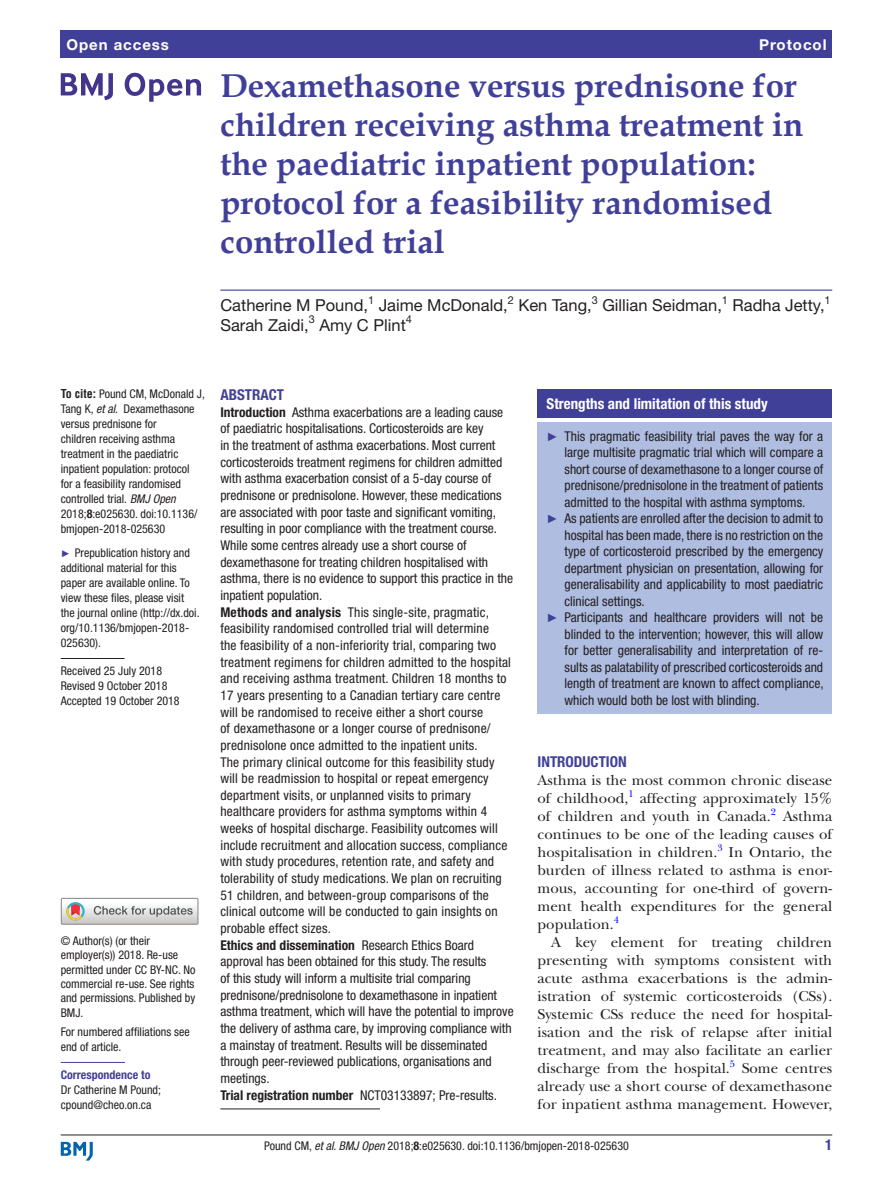
<style>
.page{position:relative;width:893px;height:1191px;background:#fff}
.page>*{position:absolute;margin:0;border:0;box-sizing:border-box;transform-origin:0 0}
.t1{font:700 33px/39px "Book Antiqua";color:#414099}
.t2{font:16.5px "Helvetica Neue LT Std";color:#231f20}
.t3{font:15px/18px "New Baskerville";color:#231f20;text-align:justify}
.t4{font:700 condensed 15px "Helvetica Neue LT Std";color:#fff}
.t5{font:700 condensed 15px "Helvetica Neue LT Std";color:#414099}
.t6{font:700 15px "Helvetica Neue LT Std";letter-spacing:.065em;color:#fff}
.t7{font:condensed 13.5px/16.6px "Helvetica Neue LT Std";color:#231f20}
.t8{font:condensed 12px/15px "Helvetica Neue LT Std";color:#231f20}
.t9{font:700 condensed 12px "Helvetica Neue LT Std";color:#414099}
.t10{font:10.95px "Helvetica Neue LT Std";color:#231f20}
.t11{font:9.9px "New Baskerville";color:#00f}
.s1{font-family:"Helvetica LT Std";font-weight:700}
.s2{font-style:italic}
.s3{font-weight:700}
.s4{font-family:"Arial";font-stretch:normal;font-size:9.75px;color:#414099}
.s5{font-family:"Arial";font-stretch:normal;font-size:12px;color:#414099}
</style>
<div class="page">
<hr style="left:61px;top:1134px;width:771px;height:1px;background:#231f20">
<svg style="left:61px;top:1141px;width:32px;height:19px"></svg>
<div style="left:61px;top:31px;width:771px;height:27px;background:#414099"></div>
<hr style="left:220px;top:289px;width:612px;height:2px;background:#414099">
<hr style="left:61px;top:658px;width:64px;height:1px;background:#231f20">
<hr style="left:61px;top:1062px;width:64px;height:1px;background:#414099">
<svg style="left:61px;top:73px;width:52px;height:27px"></svg>
<svg style="left:125px;top:73px;width:76px;height:29px"></svg>
<div style="left:61px;top:897px;width:138px;height:27px;border:1px solid #969090"></div>
<svg style="left:61px;top:898px;width:137px;height:26px"></svg>
<hr style="left:220px;top:1108px;width:160px;height:1px;background:#231f20">
<div style="left:538px;top:389px;width:294px;height:29px;background:#414099"></div>
<div style="left:538px;top:422px;width:294px;height:291px;background:#afbde1"></div>
<p class="t6" style="left:66px;top:35px;width:104px">Open access</p>
<p class="t6" style="left:759px;top:35px;width:69px">Protocol</p>
<h1 class="t1" style="left:220px;top:66px;width:584px">Dexamethasone versus prednisone for children receiving asthma treatment in the paediatric inpatient population: protocol for a feasibility randomised controlled trial</h1>
<p class="t2" style="left:220px;top:296px;width:149px">Catherine M Pound,</p>
<p class="t10" style="left:368px;top:293px;width:8px">1</p>
<p class="t2" style="left:379px;top:296px;width:130px">Jaime McDonald,</p>
<p class="t10" style="left:508px;top:293px;width:8px">2</p>
<p class="t2" style="left:518px;top:296px;width:75px">Ken Tang,</p>
<p class="t10" style="left:592px;top:293px;width:8px">3</p>
<p class="t2" style="left:602px;top:296px;width:121px">Gillian Seidman,</p>
<p class="t10" style="left:722px;top:293px;width:8px">1</p>
<p class="t2" style="left:733px;top:296px;width:94px">Radha Jetty,</p>
<p class="t10" style="left:825px;top:293px;width:8px">1</p>
<p class="t2" style="left:220px;top:315px;width:90px">Sarah Zaidi,</p>
<p class="t10" style="left:309px;top:313px;width:8px">3</p>
<p class="t2" style="left:319px;top:315px;width:88px">Amy C Plint</p>
<p class="t10" style="left:406px;top:313px;width:8px">4</p>
<p class="t8" style="left:61px;top:386px;width:146px"><span class="s1">To cite:</span> Pound CM, McDonald J,<br>Tang K, <span class="s2">et al</span>. Dexamethasone versus prednisone for<br>children receiving asthma treatment in the paediatric inpatient population: protocol<br>for a feasibility randomised controlled trial. <span class="s2">BMJ Open<br></span>2018;<span class="s3">8</span>:e025630. doi:10.1136/ bmjopen-2018-025630</p>
<p class="t8" style="left:61px;top:545px;width:140px"><span class="s4">►</span> Prepublication history and additional material for this paper are available online. To view these files, please visit the journal online (http://dx.doi. org/10.1136/bmjopen-2018-<br>025630).</p>
<p class="t8" style="left:61px;top:663px;width:120px">Received 25 July 2018<br>Revised 9 October 2018<br>Accepted 19 October 2018</p>
<p class="t8" style="left:61px;top:933px;width:136px;line-height:14.4px">© Author(s) (or their employer(s)) 2018. Re-use permitted under CC BY-NC. No commercial re-use. See rights and permissions. Published by<br>BMJ.</p>
<p class="t8" style="left:61px;top:1024px;width:130px">For numbered affiliations see end of article.</p>
<p class="t9" style="left:61px;top:1067px;width:91px">Correspondence to</p>
<p class="t8" style="left:61px;top:1082px;width:102px">Dr Catherine M Pound; cpound@cheo.on.ca</p>
<p class="t5" style="left:220px;top:385px;width:65px">Abstract</p>
<p class="t7" style="left:220px;top:403px;width:295px"><span class="s3">Introduction</span> Asthma exacerbations are a leading cause of paediatric hospitalisations. Corticosteroids are key<br>in the treatment of asthma exacerbations. Most current corticosteroids treatment regimens for children admitted with asthma exacerbation consist of a 5-day course of prednisone or prednisolone. However, these medications are associated with poor taste and significant vomiting, resulting in poor compliance with the treatment course.<br>While some centres already use a short course of dexamethasone for treating children hospitalised with asthma, there is no evidence to support this practice in the inpatient population.<br><span class="s3">Methods and analysis</span> This single-site, pragmatic, feasibility randomised controlled trial will determine<br>the feasibility of a non-inferiority trial, comparing two treatment regimens for children admitted to the hospital and receiving asthma treatment. Children 18 months to 17 years presenting to a Canadian tertiary care centre will be randomised to receive either a short course<br>of dexamethasone or a longer course of prednisone/ prednisolone once admitted to the inpatient units.<br>The primary clinical outcome for this feasibility study will be readmission to hospital or repeat emergency department visits, or unplanned visits to primary healthcare providers for asthma symptoms within 4 weeks of hospital discharge. Feasibility outcomes will include recruitment and allocation success, compliance with study procedures, retention rate, and safety and tolerability of study medications. We plan on recruiting 51 children, and between-group comparisons of the clinical outcome will be conducted to gain insights on probable effect sizes.<br><span class="s3">Ethics and dissemination</span> Research Ethics Board approval has been obtained for this study. The results<br>of this study will inform a multisite trial comparing prednisone/prednisolone to dexamethasone in inpatient asthma treatment, which will have the potential to improve the delivery of asthma care, by improving compliance with a mainstay of treatment. Results will be disseminated through peer-reviewed publications, organisations and meetings.<br><span class="s3">Trial registration number</span> NCT03133897; Pre-results.</p>
<p class="t4" style="left:547px;top:394px;width:223px">Strengths and limitation of this study</p>
<p class="t7" style="left:547px;top:427px;width:278px"><span class="s5">►</span> This pragmatic feasibility trial paves the way for a</p>
<p class="t7" style="left:565px;top:444px;width:260px">large multisite pragmatic trial which will compare a</p>
<p class="t7" style="left:565px;top:460px;width:260px">short course of dexamethasone to a longer course of</p>
<p class="t7" style="left:565px;top:477px;width:260px">prednisone/prednisolone in the treatment of patients</p>
<p class="t7" style="left:565px;top:493px;width:242px">admitted to the hospital with asthma symptoms.</p>
<p class="t7" style="left:547px;top:510px;width:278px"><span class="s5">►</span> As patients are enrolled after the decision to admit to</p>
<p class="t7" style="left:565px;top:526px;width:260px">hospital has been made, there is no restriction on the</p>
<p class="t7" style="left:565px;top:543px;width:260px">type of corticosteroid prescribed by the emergency</p>
<p class="t7" style="left:565px;top:559px;width:260px">department physician on presentation, allowing for</p>
<p class="t7" style="left:565px;top:576px;width:260px">generalisability and applicability to most paediatric</p>
<p class="t7" style="left:565px;top:592px;width:82px">clinical settings.</p>
<p class="t7" style="left:547px;top:609px;width:278px"><span class="s5">►</span> Participants and healthcare providers will not be</p>
<p class="t7" style="left:565px;top:625px;width:260px">blinded to the intervention; however, this will allow</p>
<p class="t7" style="left:565px;top:642px;width:260px">for better generalisability and interpretation of re-</p>
<p class="t7" style="left:565px;top:658px;width:260px">sults as palatability of prescribed corticosteroids and</p>
<p class="t7" style="left:565px;top:675px;width:261px">length of treatment are known to affect compliance,</p>
<p class="t7" style="left:565px;top:691px;width:197px">which would both be lost with blinding.</p>
<p class="t5" style="left:538px;top:753px;width:91px">Introduction</p>
<p class="t3" style="left:538px;top:771px;width:296px">Asthma is the most common chronic disease of childhood,</p>
<p class="t11" style="left:628px;top:787px;width:7px">1</p>
<p class="t3" style="left:538px;top:789px;width:296px;text-indent:102px">affecting approximately 15% of children and youth in Canada.</p>
<p class="t11" style="left:771px;top:805px;width:7px">2</p>
<p class="t3" style="left:538px;top:807px;width:296px;text-indent:245px">Asthma continues to be one of the leading causes of hospitalisation in children.</p>
<p class="t11" style="left:717px;top:841px;width:7px">3</p>
<p class="t3" style="left:538px;top:843px;width:296px;text-indent:191px">In Ontario, the burden of illness related to asthma is enor&shy;mous, accounting for one-third of govern&shy;ment health expenditures for the general population.</p>
<p class="t11" style="left:614px;top:913px;width:7px">4</p>
<p class="t3" style="left:538px;top:933px;width:296px;text-indent:14px">A key element for treating children presenting with symptoms consistent with acute asthma exacerbations is the admin&shy;istration of systemic corticosteroids (CSs).<br>Systemic CSs reduce the need for hospital&shy;isation and the risk of relapse after initial treatment, and may also facilitate an earlier discharge from the hospital.<sup>5</sup></p>
<p class="t3" style="left:538px;top:1059px;width:296px;text-indent:204px">Some centres already use a short course of dexamethasone for inpatient asthma management. However,</p>
<p class="t8" style="left:264px;top:1137px;width:366px">Pound CM, <span class="s2">et al</span>. <span class="s2">BMJ Open</span> 2018;<span class="s3">8</span>:e025630. doi:10.1136/bmjopen-2018-025630</p>
<p class="t5" style="left:825px;top:1135px;width:9px">1</p>
</div>
